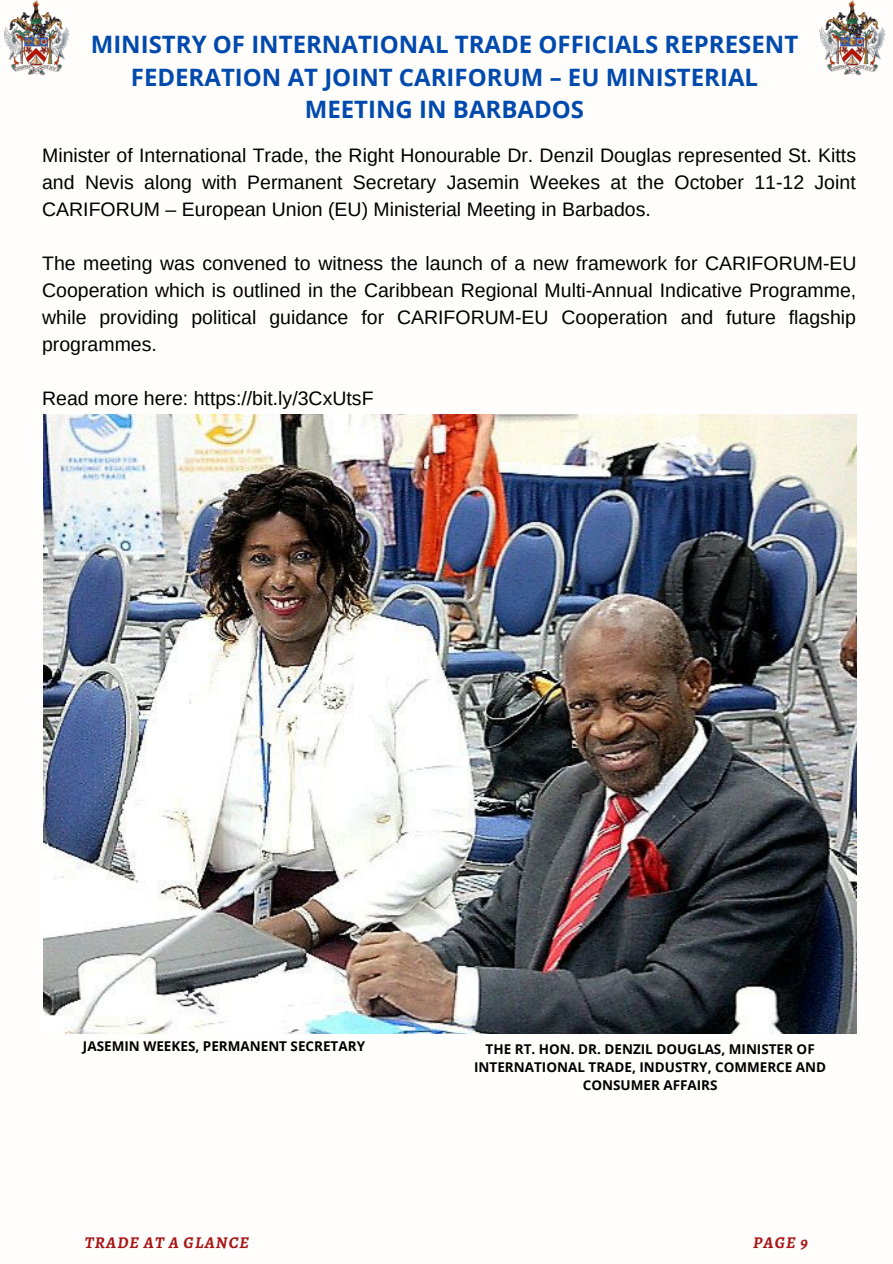
<style>
.page{position:relative;width:893px;height:1264px;background:#fff}
.page>*{position:absolute;margin:0;border:0;box-sizing:border-box;transform-origin:0 0}
.t1{font:700 24px/32.5px "Open Sans";color:#004aad;text-align:center}
.t2{font:19.5px/27px "Arimo";color:#000;text-align:justify}
.t3{font:italic 700 16.5px "Alegreya";letter-spacing:.07em;color:#a81515}
.t4{font:700 13.5px/18px "Open Sans";color:#000;text-align:center}
</style>
<div class="page">
<img style="left:4px;top:0;width:66px;height:76px">
<img style="left:819px;top:0;width:67px;height:76px">
<img style="left:43px;top:414px;width:813px;height:619px">
<p class="t1" style="left:91px;top:28px;width:709px">MINISTRY OF INTERNATIONAL TRADE OFFICIALS REPRESENT<br>FEDERATION AT JOINT CARIFORUM – EU MINISTERIAL<br>MEETING IN BARBADOS</p>
<p class="t2" style="left:42px;top:142px;width:815px">Minister of International Trade, the Right Honourable Dr. Denzil Douglas represented St. Kitts and Nevis along with Permanent Secretary Jasemin Weekes at the October 11-12 Joint CARIFORUM – European Union (EU) Ministerial Meeting in Barbados.</p>
<p class="t2" style="left:42px;top:250px;width:816px">The meeting was convened to witness the launch of a new framework for CARIFORUM-EU Cooperation which is outlined in the Caribbean Regional Multi-Annual Indicative Programme, while providing political guidance for CARIFORUM-EU Cooperation and future flagship programmes.</p>
<p class="t2" style="left:42px;top:384px;width:333px">Read more here: https://bit.ly/3CxUtsF</p>
<p class="t4" style="left:83px;top:1036px;width:283px">JASEMIN WEEKES, PERMANENT SECRETARY</p>
<p class="t4" style="left:474px;top:1039px;width:353px">THE RT. HON. DR. DENZIL DOUGLAS, MINISTER OF<br>INTERNATIONAL TRADE, INDUSTRY, COMMERCE AND<br>CONSUMER AFFAIRS</p>
<p class="t3" style="left:85px;top:1231px;width:166px">TRADE AT A GLANCE</p>
<p class="t3" style="left:753px;top:1231px;width:56px">PAGE 9</p>
</div>
